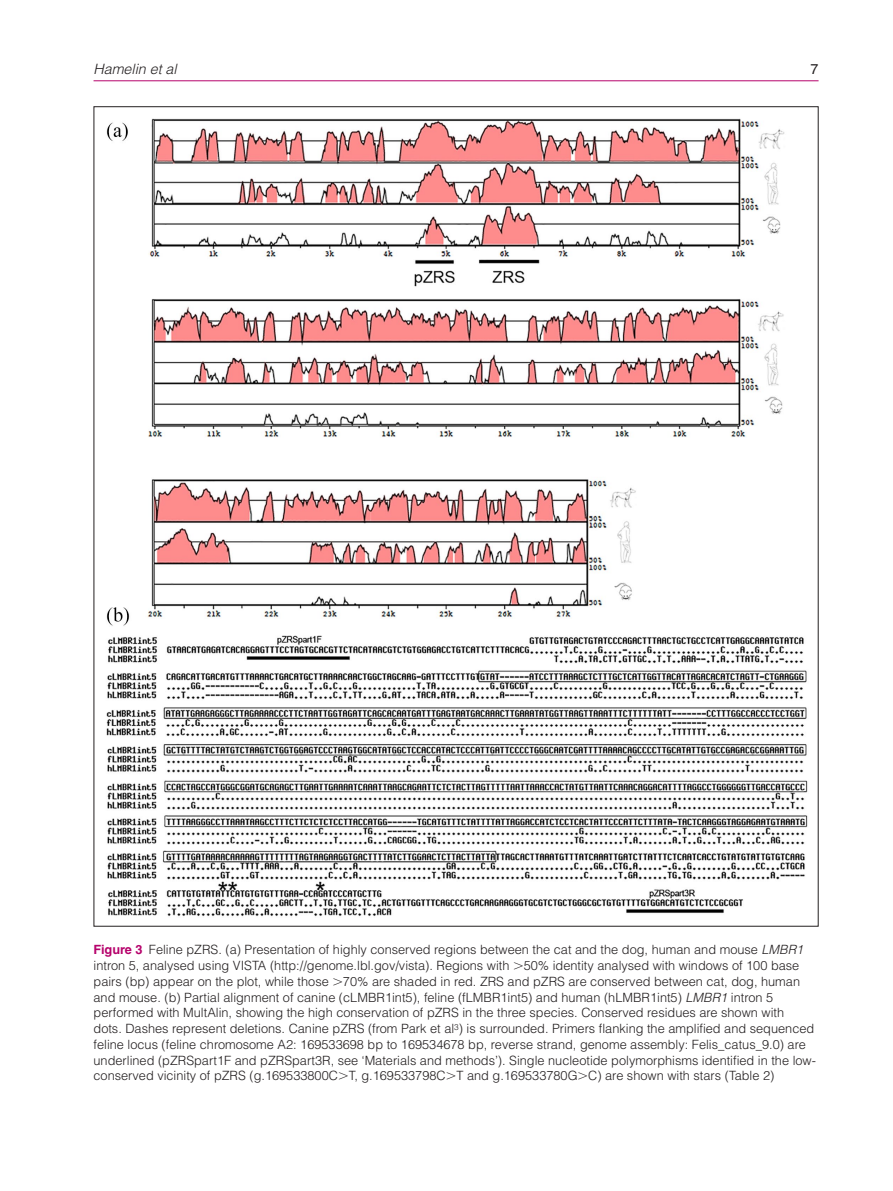
<style>
.page{position:relative;width:893px;height:1191px;background:#fff}
.page>*{position:absolute;margin:0;border:0;box-sizing:border-box;transform-origin:0 0}
.t1{font:italic 300 14.25px "Helvetica LT Std";color:#231f20}
.t2{font:14.25px "Helvetica LT Std";color:#231f20}
.t3{font:300 12.75px/15.8px "Helvetica LT Std";color:#231f20}
.s1{font-weight:700;color:#b6036c}
.s2{font-style:italic}
</style>
<div class="page">
<hr style="left:94px;top:80px;width:725px;height:1px;background:#b6036c">
<img style="left:106px;top:118px;width:702px;height:799px">
<p class="t1" style="left:94px;top:60px;width:85px">Hamelin et al</p>
<p class="t2" style="left:811px;top:61px;width:9px">7</p>
<p class="t3" style="left:94px;top:941px;width:724px"><span class="s1">Figure 3</span> Feline pZRS. (a) Presentation of highly conserved regions between the cat and the dog, human and mouse <span class="s2">LMBR1 </span>intron 5, analysed using VISTA (http://genome.lbl.gov/vista). Regions with 50% identity analysed with windows of 100 base pairs (bp) appear on the plot, while those 70% are shaded in red. ZRS and pZRS are conserved between cat, dog, human and mouse. (b) Partial alignment of canine (cLMBR1int5), feline (fLMBR1int5) and human (hLMBR1int5) <span class="s2">LMBR1</span> intron 5 performed with MultAlin, showing the high conservation of pZRS in the three species. Conserved residues are shown with<br>dots. Dashes represent deletions. Canine pZRS (from Park et al<sup>3</sup>) is surrounded. Primers flanking the amplified and sequenced feline locus (feline chromosome A2: 169533698 bp to 169534678 bp, reverse strand, genome assembly: Felis_catus_9.0) are underlined (pZRSpart1F and pZRSpart3R, see ‘Materials and methods’). Single nucleotide polymorphisms identified in the low&shy;conserved vicinity of pZRS (g.169533800C T, g.169533798C T and g.169533780G C) are shown with stars (Table 2)</p>
</div>
